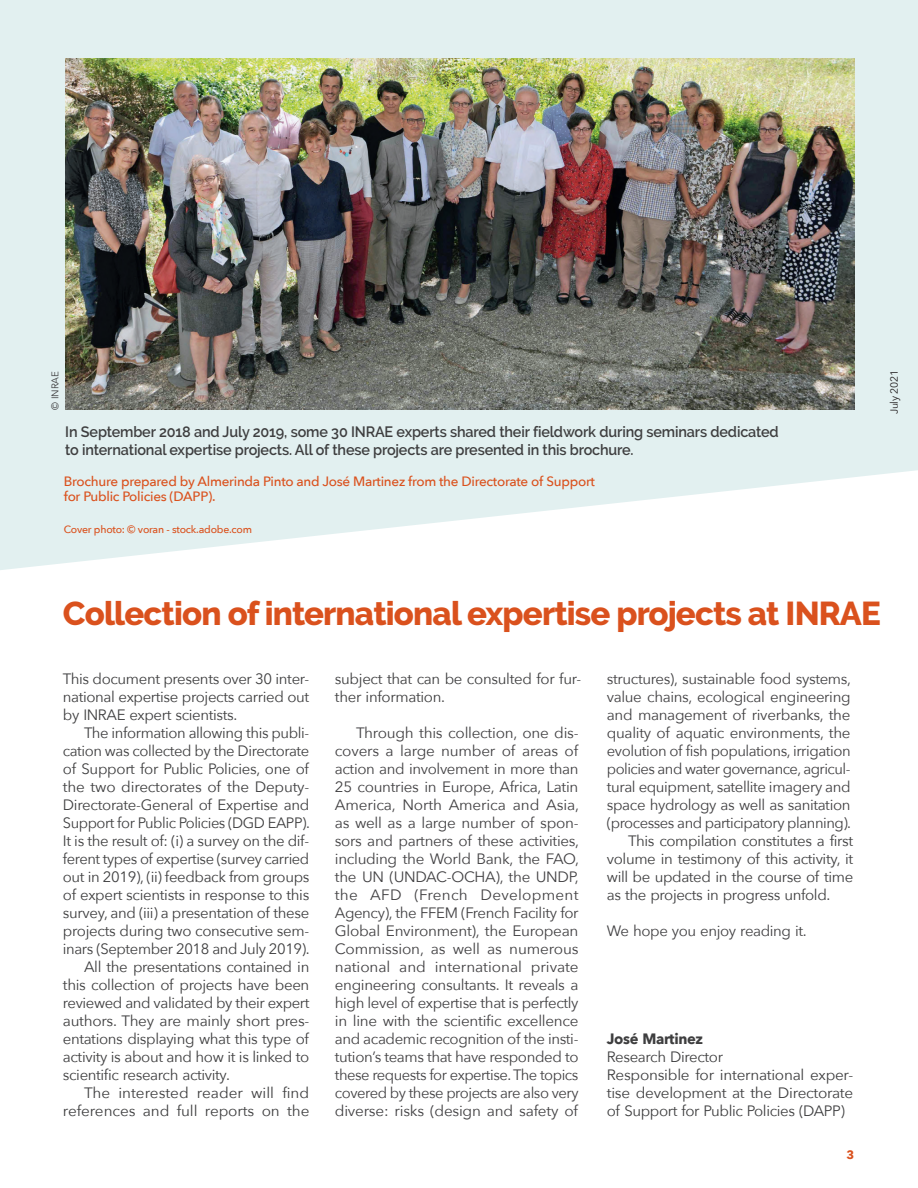
<style>
.page{position:relative;width:918px;height:1188px;background:#fff}
.page>*{position:absolute;margin:0;border:0;box-sizing:border-box;transform-origin:0 0}
.Titre_une{font:800 33px "Raleway";letter-spacing:-.025em;color:#da511d}
.Texte_courant{font:15px/18px "Avenir Next";letter-spacing:-.03em;color:#414042;text-align:justify}
.Texte_courant-2{font:15px/18px "Avenir Next";letter-spacing:-.025em;color:#3e3e3f;text-align:justify}
.Texte_courant_sa{font:15px/18px "Avenir Next";letter-spacing:-.025em;color:#3e3e3f;text-align:justify}
.Légende{font:600 15px/18px "Raleway";letter-spacing:-.01em;color:#3e3e3f;scale:.96 1}
.Texte_courant-3{font:15px/18px "Avenir Next";letter-spacing:-.005em;color:#3e3e3f;text-align:right}
.Texte_courant_sa-2{font:15px "Avenir Next";letter-spacing:-.025em;color:#414042}
.Introduction_page{font:700 15px "Avenir Next";letter-spacing:-.025em;color:#3e3e3f}
.Dossier_prepare{font:500 13.5px/15px "Avenir Next";letter-spacing:-.02em;color:#da511d}
.t1{font:700 12px "Avenir Next";color:#da511d}
.Crédit_photo_cou{font:500 10.5px "Avenir Next";letter-spacing:-.02em;color:#da511d}
.DATE{font:10.5px "Avenir Next";letter-spacing:-.02em;color:#231f20}
.credits_photo{font:9.75px "Avenir Next";color:#3e3e3f}
</style>
<div class="page">
<div style="left:0;top:0;width:918px;height:736px;background:#e2f0f0"></div>
<svg style="left:0;top:470px;width:918px;height:266px;fill:#fff"></svg>
<img style="left:65px;top:58px;width:789px;height:351px">
<p class="credits_photo" style="left:47px;top:410px;width:40px;rotate:-90deg">© INRAE</p>
<p class="Légende" style="left:65px;top:423px;width:745px">In September 2018 and July 2019, some 30 INRAE experts shared their fieldwork during seminars dedicated to international expertise projects. All of these projects are presented in this brochure.</p>
<p class="Dossier_prepare" style="left:64px;top:474px;width:533px">Brochure prepared by Almerinda Pinto and José Martinez from the Directorate of Support for Public Policies (DAPP).</p>
<p class="Crédit_photo_cou" style="left:64px;top:521px;width:190px">Cover photo: © voran - stock.adobe.com</p>
<p class="DATE" style="left:885px;top:414px;width:46px;rotate:-90deg">July 2021</p>
<p class="Titre_une" style="left:63px;top:595px;width:820px">Collection of international expertise projects at INRAE</p>
<p class="Texte_courant_sa" style="left:63px;top:669px;width:248px">This document presents over 30 inter&shy;national expertise projects carried out by INRAE expert scientists.</p>
<p class="Texte_courant-2" style="left:63px;top:723px;width:249px;text-indent:21px">The information allowing this publi&shy;cation was collected by the Directorate of Support for Public Policies, one of the two directorates of the Deputy-Directorate-General of Expertise and Support for Public Policies (DGD EAPP).<br>It is the result of: (i) a survey on the dif&shy;ferent types of expertise (survey carried out in 2019), (ii) feedback from groups of expert scientists in response to this survey, and (iii) a presentation of these projects during two consecutive sem&shy;inars (September 2018 and July 2019).</p>
<p class="Texte_courant-2" style="left:63px;top:957px;width:248px;text-indent:21px">All the presentations contained in this collection of projects have been reviewed and validated by their expert authors. They are mainly short pres&shy;entations displaying what this type of activity is about and how it is linked to scientific research activity.</p>
<p class="Texte_courant-3" style="left:63px;top:1083px;width:248px">The interested reader will find references and full reports on the</p>
<p class="Texte_courant-2" style="left:335px;top:669px;width:248px">subject that can be consulted for fur&shy;ther information.</p>
<p class="Texte_courant" style="left:335px;top:723px;width:246px;text-indent:21px">Through this collection, one dis&shy;covers a large number of areas of action and involvement in more than 25 countries in Europe, Africa, Latin America, North America and Asia, as well as a large number of spon&shy;sors and partners of these activities, including the World Bank, the FAO, the UN (UNDAC-OCHA), the UNDP, the AFD (French Development Agency), the FFEM (French Facility for Global Environment), the European Commission, as well as numerous national and international private engineering consultants. It reveals a high level of expertise that is perfectly in line with the scientific excellence and academic recognition of the insti&shy;tution’s teams that have responded to these requests for expertise. The topics covered by these projects are also very diverse: risks (design and safety of</p>
<p class="Texte_courant" style="left:607px;top:669px;width:246px">structures), sustainable food systems, value chains, ecological engineering and management of riverbanks, the quality of aquatic environments, the evolution of fish populations, irrigation policies and water governance, agricul&shy;tural equipment, satellite imagery and space hydrology as well as sanitation (processes and participatory planning).</p>
<p class="Texte_courant-2" style="left:607px;top:831px;width:248px;text-indent:21px">This compilation constitutes a first volume in testimony of this activity, it will be updated in the course of time as the projects in progress unfold.</p>
<p class="Texte_courant_sa-2" style="left:607px;top:918px;width:201px">We hope you enjoy reading it.</p>
<p class="Introduction_page" style="left:607px;top:1026px;width:98px">José Martinez</p>
<p class="Texte_courant_sa" style="left:607px;top:1047px;width:118px">Research Director</p>
<p class="Texte_courant_sa" style="left:607px;top:1065px;width:248px">Responsible for international exper&shy;tise development at the Directorate of Support for Public Policies (DAPP)</p>
<p class="t1" style="left:846px;top:1144px;width:9px">3</p>
</div>
